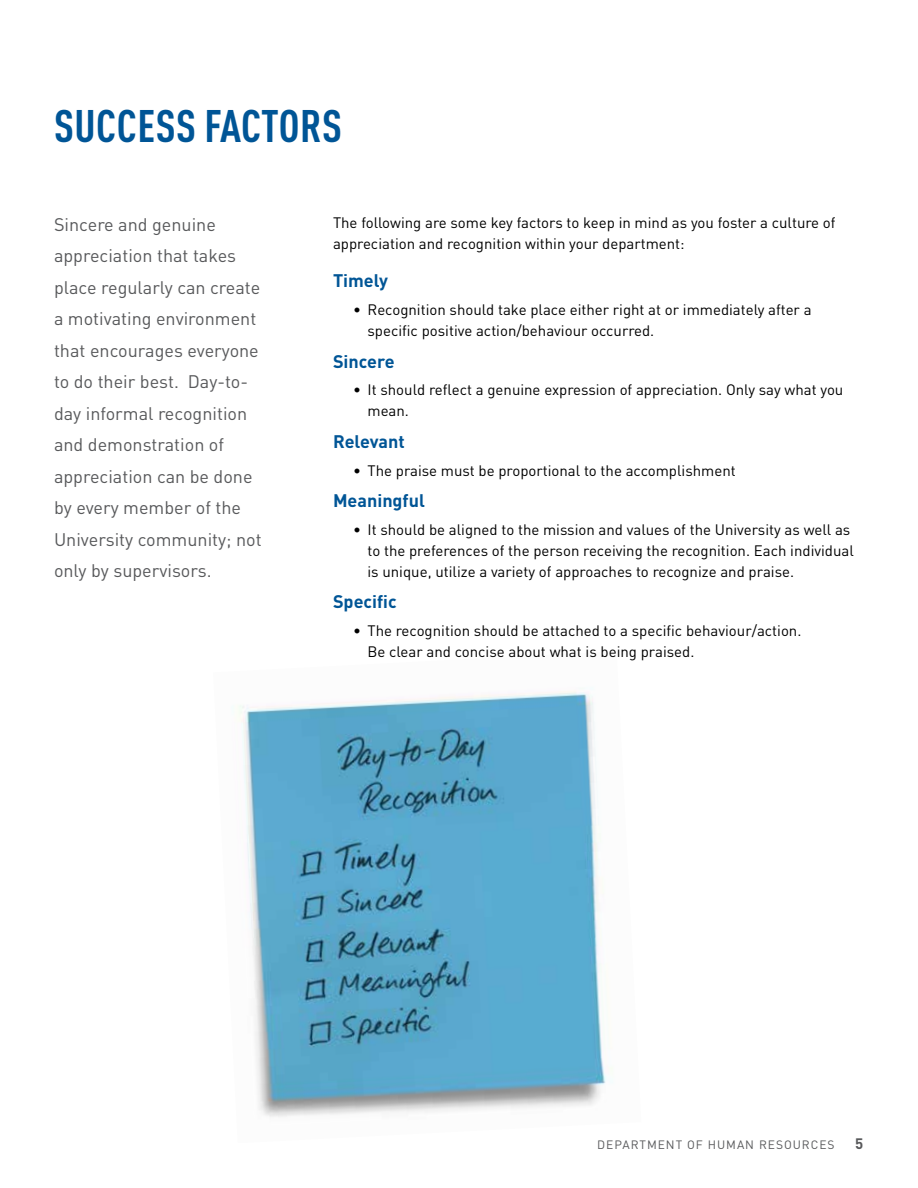
<style>
.page{position:relative;width:918px;height:1188px;background:#fff}
.page>*{position:absolute;margin:0;border:0;box-sizing:border-box;transform-origin:0 0}
.t1{font:700 condensed 45px "DIN Pro";letter-spacing:.01em;color:#005596}
.t2{font:18px/31.5px "DIN";color:#58595b}
.t3{font:700 18px "DIN";color:#005596}
.t4{font:15px/21px "DIN";color:#000}
.t5{font:700 15px "DIN";color:#58595b}
.t6{font:12px "DIN";letter-spacing:.18em;color:#58595b}
</style>
<div class="page">
<img style="left:239px;top:691px;width:373px;height:426px">
<h1 class="t1" style="left:54px;top:92px;width:289px">SUCCESS FACTORS</h1>
<p class="t2" style="left:54px;top:208px;width:209px">Sincere and genuine appreciation that takes place regularly can create a motivating environment that encourages everyone to do their best. Day-to&shy;day informal recognition and demonstration of appreciation can be done by every member of the<br>U niversity community; not only by supervisors.</p>
<p class="t4" style="left:333px;top:212px;width:504px">The following are some key factors to keep in mind as you foster a culture of appreciation and recognition within your department:</p>
<p class="t3" style="left:333px;top:269px;width:57px">Timely</p>
<p class="t4" style="left:368px;top:299px;width:446px;text-indent:-14px">• Recognition should take place either right at or immediately after a specific positive action/behaviour occurred.</p>
<p class="t3" style="left:333px;top:349px;width:63px">Sincere</p>
<p class="t4" style="left:368px;top:379px;width:477px;text-indent:-14px">• It should reflect a genuine expression of appreciation. Only say what you mean.</p>
<p class="t3" style="left:333px;top:430px;width:73px">Relevant</p>
<p class="t4" style="left:353px;top:460px;width:384px">• The praise must be proportional to the accomplishment</p>
<p class="t3" style="left:333px;top:489px;width:93px">Meaningful</p>
<p class="t4" style="left:368px;top:519px;width:488px;text-indent:-14px">• It should be aligned to the mission and values of the U niversity as well as to the preferences of the person receiving the recognition. Each individual is unique, utilize a variety of approaches to recognize and praise.</p>
<p class="t3" style="left:333px;top:590px;width:65px">Specific</p>
<p class="t4" style="left:368px;top:620px;width:435px;text-indent:-14px">• The recognition should be attached to a specific behaviour/action.<br>Be clear and concise about what is being praised.</p>
<p class="t6" style="left:597px;top:1137px;width:26px">Depart</p>
<p class="t6" style="left:647px;top:1137px;width:188px">ment of h uman resources</p>
<p class="t5" style="left:855px;top:1134px;width:10px">5</p>
</div>
